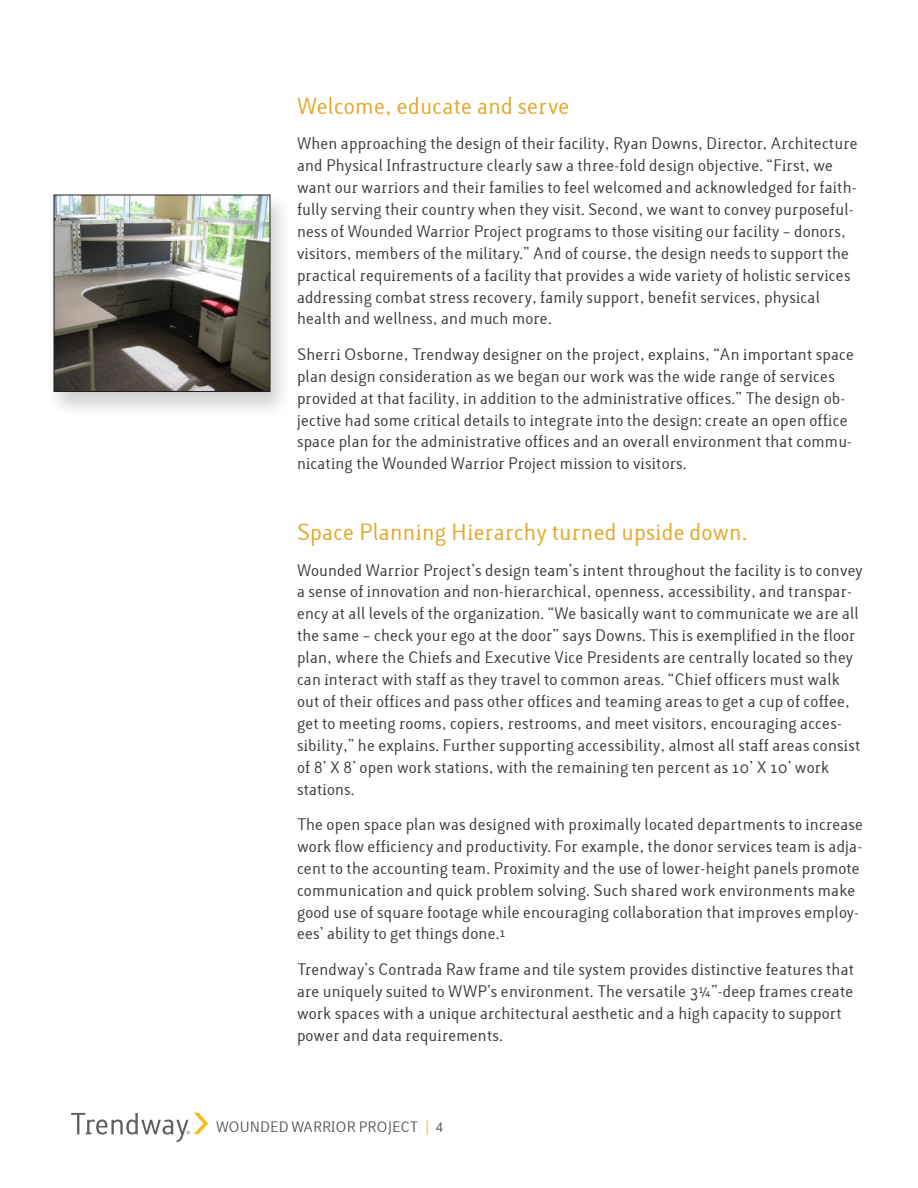
<style>
.page{position:relative;width:918px;height:1188px;background:#fff}
.page>*{position:absolute;margin:0;border:0;box-sizing:border-box;transform-origin:0 0}
.t1{font:21px "Lacuna";letter-spacing:.01em;color:#e2a92c}
.t2{font:15px/21.9px "Lacuna";letter-spacing:.01em;color:#3e3e3f}
.t3{font:13.5px "Lacuna";color:#57585a}
.s1{font-size:12px}
.s2{font-family:"Officina Sans ITC Std"}
.s3{color:#fcb814}
.s4{font-family:"Helvetica Neue"}
</style>
<div class="page">
<svg style="left:71px;top:1113px;width:137px;height:29px"></svg>
<div style="left:45px;top:190px;width:248px;height:229px;background:#231f20;opacity:.21"></div>
<img style="left:56px;top:197px;width:212px;height:193px">
<div style="left:54px;top:195px;width:216px;height:197px;border:1px solid #231f20"></div>
<p class="t1" style="left:297px;top:93px;width:274px">Welcome, educate and serve</p>
<p class="t2" style="left:297px;top:133px;width:562px">When approaching the design of their facility, Ryan Downs, Director, Architecture and Physical Infrastructure clearly saw a three-fold design objective. “First, we want our warriors and their families to feel welcomed and acknowledged for faith&shy;fully serving their country when they visit. Second, we want to convey purposeful&shy;ness of Wounded Warrior Project programs to those visiting our facility – donors, visitors, members of the military.” And of course, the design needs to support the practical requirements of a facility that provides a wide variety of holistic services addressing combat stress recovery, family support, benefit services, physical health and wellness, and much more.</p>
<p class="t2" style="left:297px;top:344px;width:559px">Sherri Osborne, Trendway designer on the project, explains, “An important space plan design consideration as we began our work was the wide range of services provided at that facility, in addition to the administrative offices.” The design ob&shy;jective had some critical details to integrate into the design: create an open office space plan for the administrative offices and an overall environment that commu&shy;nicating the Wounded Warrior Project mission to visitors.</p>
<p class="t1" style="left:297px;top:519px;width:452px">Space Planning Hierarchy turned upside down.</p>
<p class="t2" style="left:297px;top:559px;width:567px">Wounded Warrior Project’s design team’s intent throughout the facility is to convey a sense of innovation and non-hierarchical, openness, accessibility, and transpar&shy;ency at all levels of the organization. “We basically want to communicate we are all the same – check your ego at the door” says Downs. This is exemplified in the floor plan, where the Chiefs and Executive Vice Presidents are centrally located so they can interact with staff as they travel to common areas. “Chief officers must walk out of their offices and pass other offices and teaming areas to get a cup of coffee, get to meeting rooms, copiers, restrooms, and meet visitors, encouraging acces&shy;sibility,” he explains. Further supporting accessibility, almost all staff areas consist of 8’ X 8’ open work stations, with the remaining ten percent as 10’ X 10’ work stations.</p>
<p class="t2" style="left:297px;top:814px;width:568px">The open space plan was designed with proximally located departments to increase work flow efficiency and productivity. For example, the donor services team is adja&shy;cent to the accounting team. Proximity and the use of lower-height panels promote communication and quick problem solving. Such shared work environments make good use of square footage while encouraging collaboration that improves employ&shy;ees’ ability to get things done.<span class="s1">1</span></p>
<p class="t2" style="left:297px;top:959px;width:559px">Trendway’s Contrada Raw frame and tile system provides distinctive features that are uniquely suited to WWP’s environment. The versatile 3<span class="s2">¼</span>”-deep frames create work spaces with a unique architectural aesthetic and a high capacity to support power and data requirements.</p>
<p class="t3" style="left:216px;top:1119px;width:229px">WOUNDED WARRIOR PROJECT <span class="s3">|</span> <span class="s4">4</span></p>
</div>
